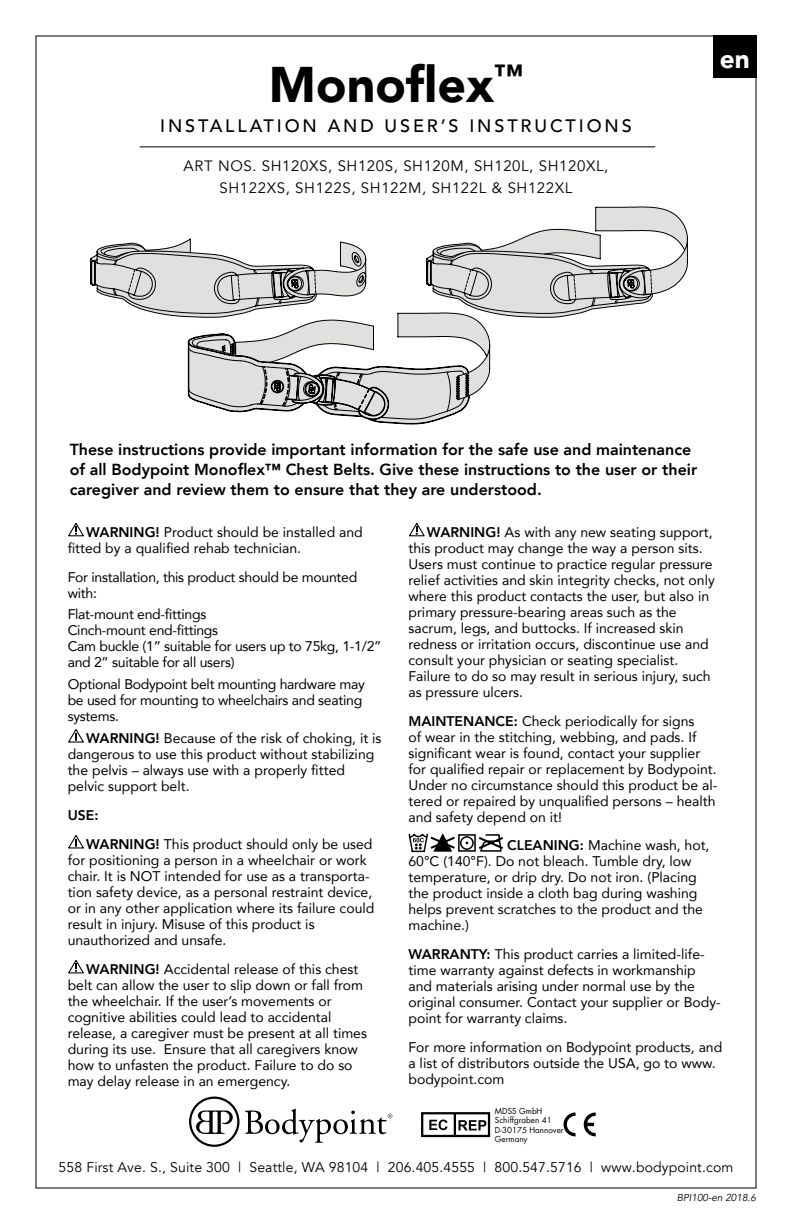
<style>
.page{position:relative;width:792px;height:1224px;background:#fff}
.page>*{position:absolute;margin:0;border:0;box-sizing:border-box;transform-origin:0 0}
.t1{font:900 50px "Avenir";color:#000}
.t2{font:900 26px "Avenir";color:#fff}
.t3{font:500 18px "Avenir";letter-spacing:.16em;color:#000}
.t4{font:800 16px/20px "Avenir";color:#000}
.t5{font:15px/22px "Avenir";letter-spacing:.04em;color:#000;text-align:center}
.t6{font:14px/16px "Avenir";color:#000}
.t7{font:14px/16px "Avenir";letter-spacing:-.02em;color:#000}
.t8{font:14px "Avenir";letter-spacing:.01em;color:#000}
.t9{font:italic 10px "Avenir";color:#000}
.t10{font:8px/9.4px "Futura";color:#000}
.s1{font-weight:800}
</style>
<div class="page">
<div style="left:713px;top:36px;width:43px;height:42px;background:#000"></div>
<hr style="left:140px;top:146px;width:515px;height:1px;background:#000">
<svg style="left:245px;top:1109px;width:147px;height:34px"></svg>
<svg style="left:189px;top:1097px;width:50px;height:50px"></svg>
<svg style="left:68px;top:523px;width:16px;height:14px"></svg>
<svg style="left:68px;top:729px;width:16px;height:14px"></svg>
<svg style="left:68px;top:835px;width:16px;height:14px"></svg>
<svg style="left:68px;top:960px;width:16px;height:14px"></svg>
<svg style="left:409px;top:523px;width:16px;height:14px"></svg>
<svg style="left:408px;top:833px;width:95px;height:20px"></svg>
<svg style="left:564px;top:1112px;width:32px;height:25px"></svg>
<svg style="left:421px;top:1112px;width:69px;height:25px"></svg>
<svg style="left:228px;top:411px;width:233px;height:14px"></svg>
<svg style="left:97px;top:206px;width:591px;height:205px"></svg>
<h1 class="t1" style="left:269px;top:42px;width:256px">Monoflex<sup>™</sup></h1>
<p class="t3" style="left:160px;top:111px;width:473px">INSTALLATION AND USER’S INSTRUCTIONS</p>
<p class="t5" style="left:184px;top:155px;width:426px">ART NOS. SH120XS, SH120S, SH120M, SH120L, SH120XL,<br>SH122XS, SH122S, SH122M, SH122L &amp; SH122XL</p>
<h2 class="t2" style="left:720px;top:36px;width:31px">en</h2>
<p class="t4" style="left:70px;top:440px;width:629px">These instructions provide important information for the safe use and maintenance of all Bodypoint Monoflex™ Chest Belts. Give these instructions to the user or their caregiver and review them to ensure that they are understood.</p>
<p class="t6" style="left:68px;top:523px;width:297px;text-indent:18px"><span class="s1">WARNING!</span> Product should be installed and fitted by a qualified rehab technician.</p>
<p class="t7" style="left:68px;top:568px;width:291px">For installation, this product should be mounted with:</p>
<p class="t7" style="left:68px;top:606px;width:315px">Flat-mount end-fittings<br>Cinch-mount end-fittings<br>Cam buckle (1” suitable for users up to 75kg, 1-1/2” and 2” suitable for all users)</p>
<p class="t7" style="left:68px;top:676px;width:299px">Optional Bodypoint belt mounting hardware may be used for mounting to wheelchairs and seating systems.</p>
<p class="t6" style="left:68px;top:730px;width:315px;text-indent:18px"><span class="s1">WARNING!</span> Because of the risk of choking, it is dangerous to use this product without stabilizing the pelvis – always use with a properly fitted pelvic support belt.</p>
<p class="t6" style="left:86px;top:800px;width:288px;line-height:29px;text-indent:-18px"><span class="s1">USE:<br>WARNING!</span> This product should only be used</p>
<p class="t6" style="left:68px;top:851px;width:308px">for positioning a person in a wheelchair or work chair. It is NOT intended for use as a transporta&shy;tion safety device, as a personal restraint device, or in any other application where its failure could result in injury. Misuse of this product is unauthorized and unsafe.</p>
<p class="t6" style="left:68px;top:960px;width:301px;text-indent:18px"><span class="s1">WARNING!</span> Accidental release of this chest belt can allow the user to slip down or fall from the wheelchair. If the user’s movements or cognitive abilities could lead to accidental release, a caregiver must be present at all times during its use. Ensure that all caregivers know how to unfasten the product. Failure to do so may delay release in an emergency.</p>
<p class="t6" style="left:408px;top:523px;width:308px;text-indent:18px"><span class="s1">WARNING!</span> As with any new seating support, this product may change the way a person sits.<br>Users must continue to practice regular pressure relief activities and skin integrity checks, not only where this product contacts the user, but also in primary pressure-bearing areas such as the sacrum, legs, and buttocks. If increased skin redness or irritation occurs, discontinue use and consult your physician or seating specialist.<br>Failure to do so may result in serious injury, such as pressure ulcers.</p>
<p class="t6" style="left:408px;top:712px;width:310px"><span class="s1">MAINTENANCE:</span> Check periodically for signs<br>of wear in the stitching, webbing, and pads. If significant wear is found, contact your supplier for qualified repair or replacement by Bodypoint.<br>Under no circumstance should this product be al&shy;tered or repaired by unqualified persons – health and safety depend on it!</p>
<p class="t6" style="left:408px;top:837px;width:303px;text-indent:99px"><span class="s1">CLEANING:</span> Machine wash, hot, 60°C (140°F). Do not bleach. Tumble dry, low temperature, or drip dry. Do not iron. (Placing the product inside a cloth bag during washing helps prevent scratches to the product and the machine.)</p>
<p class="t6" style="left:408px;top:946px;width:314px"><span class="s1">WARRANTY:</span> This product carries a limited-life&shy;time warranty against defects in workmanship and materials arising under normal use by the original consumer. Contact your supplier or Body&shy;point for warranty claims.</p>
<p class="t6" style="left:408px;top:1039px;width:315px">For more information on Bodypoint products, and a list of distributors outside the USA, go to www. bodypoint.com</p>
<p class="t10" style="left:495px;top:1106px;width:70px">MDSS GmbH<br>Schiffgraben 41<br>D-30175 Hannover<br>Germany</p>
<p class="t8" style="left:59px;top:1159px;width:676px">558 First Ave. S., Suite 300 | Seattle, WA 98104 | 206.405.4555 | 800.547.5716 | www.bodypoint.com</p>
<p class="t9" style="left:677px;top:1192px;width:81px">BPI100-en 2018.6</p>
</div>
